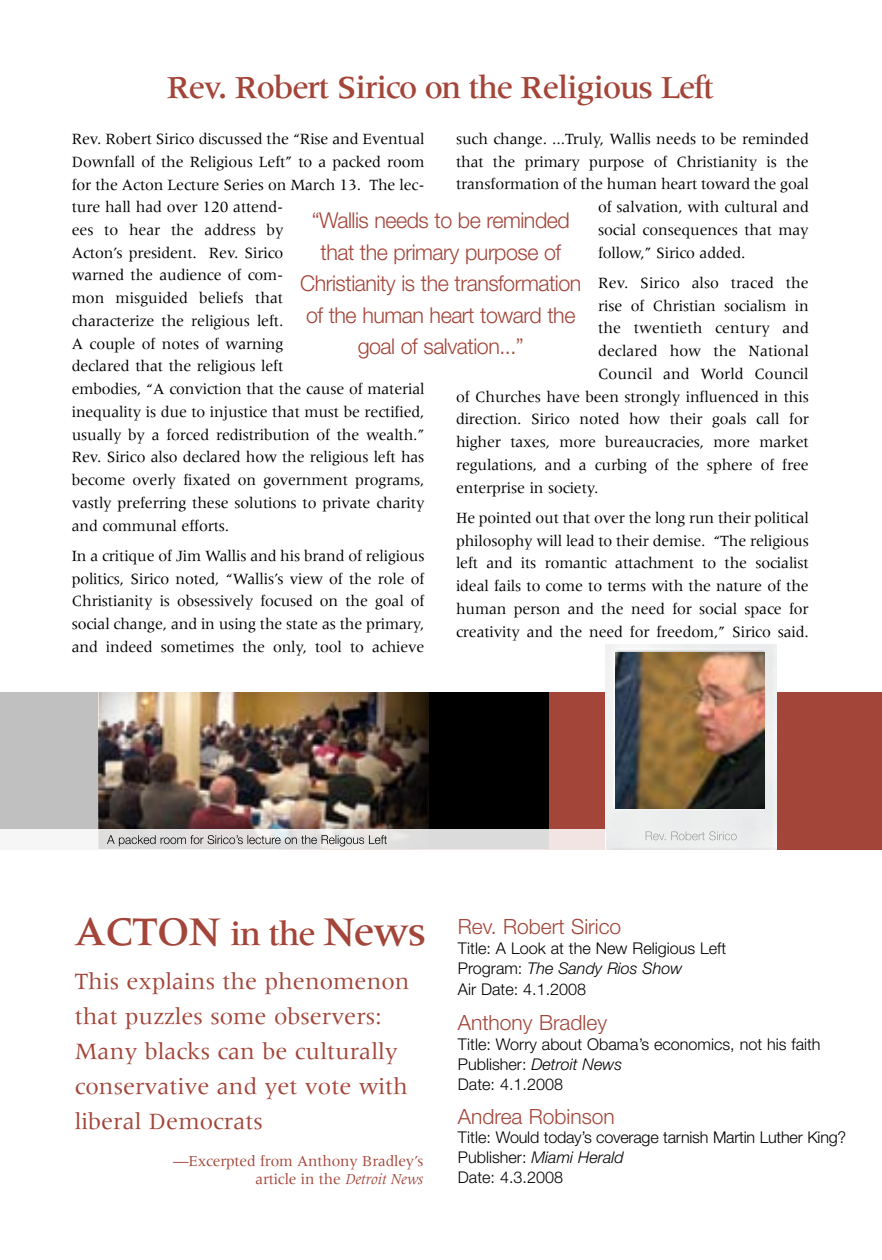
<style>
.page{position:relative;width:882px;height:1260px;background:#fff}
.page>*{position:absolute;margin:0;border:0;box-sizing:border-box;transform-origin:0 0}
.t1{font:500 42px "Meridien";color:#a34539}
.t2{font:500 33.25px "Meridien";letter-spacing:-.04em;color:#a34539}
.t3{font:24.15px/35px "Meridien";color:#a34539}
.t4{font:300 21.88px/31.5px "Helvetica Neue";letter-spacing:-.02em;color:#a34539;text-align:center}
.t5{font:300 21px "Helvetica Neue";color:#a34539}
.t6{font:16.1px/22.8px "Meridien";letter-spacing:-.01em;color:#000;text-align:justify}
.t7{font:300 16.1px/20.1px "Helvetica Neue";color:#000}
.t8{font:15.75px/17.5px "Meridien";letter-spacing:-.01em;color:#a34539;text-align:right}
.s1{font-family:"Meridien";font-weight:500;font-size:35px}
.s2{font-family:"Meridien";font-weight:500;font-size:42px}
.s3{font-style:italic}
</style>
<div class="page">
<div style="left:0;top:692px;width:314px;height:157px;background:#c0c0c0"></div>
<div style="left:280px;top:692px;width:602px;height:157px;background:#a34539"></div>
<div style="left:101px;top:692px;width:448px;height:157px;background:#000"></div>
<img style="left:99px;top:692px;width:329px;height:137px">
<img style="left:606px;top:644px;width:171px;height:206px">
<img style="left:616px;top:653px;width:149px;height:156px">
<svg style="left:646px;top:831px;width:91px;height:9px"></svg>
<svg style="left:0;top:829px;width:606px;height:20px"></svg>
<svg style="left:107px;top:835px;width:280px;height:11px"></svg>
<h2 class="t2" style="left:167px;top:69px;width:549px">Rev. Robert Sirico on the Religious Left</h2>
<p class="t6" style="left:456px;top:127px;width:354px">such change. ...Truly, Wallis needs to be reminded</p>
<p class="t6" style="left:456px;top:150px;width:354px">that the primary purpose of Christianity is the</p>
<p class="t6" style="left:456px;top:173px;width:354px">transformation of the human heart toward the goal</p>
<p class="t6" style="left:598px;top:196px;width:212px">of salvation, with cultural and</p>
<p class="t6" style="left:598px;top:218px;width:212px">social consequences that may</p>
<p class="t6" style="left:598px;top:241px;width:149px">follow,” Sirico added.</p>
<p class="t6" style="left:598px;top:271px;width:212px">Rev. Sirico also traced the</p>
<p class="t6" style="left:598px;top:294px;width:212px">rise of Christian socialism in</p>
<p class="t6" style="left:598px;top:317px;width:212px">the twentieth century and</p>
<p class="t6" style="left:598px;top:340px;width:212px">declared how the National</p>
<p class="t6" style="left:598px;top:362px;width:212px">Council and World Council</p>
<p class="t6" style="left:456px;top:385px;width:354px">of Churches have been strongly influenced in this</p>
<p class="t6" style="left:456px;top:408px;width:354px">direction. Sirico noted how their goals call for</p>
<p class="t6" style="left:456px;top:430px;width:354px">higher taxes, more bureaucracies, more market</p>
<p class="t6" style="left:456px;top:453px;width:354px">regulations, and a curbing of the sphere of free</p>
<p class="t6" style="left:456px;top:476px;width:144px">enterprise in society.</p>
<p class="t6" style="left:456px;top:506px;width:354px">He pointed out that over the long run their political philosophy will lead to their demise. “The religious left and its romantic attachment to the socialist ideal fails to come to terms with the nature of the human person and the need for social space for creativity and the need for freedom,” Sirico said.</p>
<p class="t6" style="left:72px;top:127px;width:354px;text-align:left">Rev. Robert Sirico discussed the “Rise and Eventual Downfall of the Religious Left” to a packed room for the Acton Lecture Series on March 13. The lec&shy;ture hall had over 120 attend-<br>ees to hear the address by<br>Acton’s president. Rev. Sirico<br>warned the audience of com-<br>mon misguided beliefs that<br>characterize the religious left.<br>A couple of notes of warning<br>declared that the religious left<br>embodies, “A conviction that the cause of material inequality is due to injustice that must be rectified, usually by a forced redistribution of the wealth.” Rev. Sirico also declared how the religious left has become overly fixated on government programs, vastly preferring these solutions to private charity and communal efforts.</p>
<p class="t6" style="left:72px;top:544px;width:354px">In a critique of Jim Wallis and his brand of religious politics, Sirico noted, “Wallis’s view of the role of Christianity is obsessively focused on the goal of social change, and in using the state as the primary, and indeed sometimes the only, tool to achieve</p>
<h3 class="t4" style="left:300px;top:204px;width:283px">“Wallis needs to be reminded that the primary purpose of<br>Christianity is the transformation of the human heart toward the goal of salvation...”</h3>
<h1 class="t1" style="left:74px;top:909px;width:60px">Acton</h1>
<h3 class="t5" style="left:230px;top:914px;width:393px"><span class="s1">in the</span> <span class="s2">News</span> Rev. Robert Sirico</h3>
<p class="t7" style="left:458px;top:938px;width:270px">Title: A Look at the New Religious Left<br>Program: <span class="s3">The Sandy Rios Show<br></span>Air Date: 4.1.2008</p>
<h3 class="t5" style="left:458px;top:1009px;width:151px">Anthony Bradley</h3>
<p class="t7" style="left:458px;top:1034px;width:364px">Title: Worry about Obama’s economics, not his faith<br>Publisher: <span class="s3">Detroit News<br></span>Date: 4.1.2008</p>
<h3 class="t5" style="left:458px;top:1103px;width:158px">Andrea Robinson</h3>
<p class="t7" style="left:458px;top:1127px;width:390px">Title: Would today’s coverage tarnish Martin Luther King?<br>Publisher: <span class="s3">Miami Herald<br></span>Date: 4.3.2008</p>
<h3 class="t3" style="left:75px;top:963px;width:336px">This explains the phenomenon that puzzles some observers:<br>Many blacks can be culturally conservative and yet vote with liberal Democrats</h3>
<p class="t8" style="left:173px;top:1152px;width:252px">—Excerpted from Anthony Bradley’s article in the <span class="s3">Detroit News</span></p>
</div>
